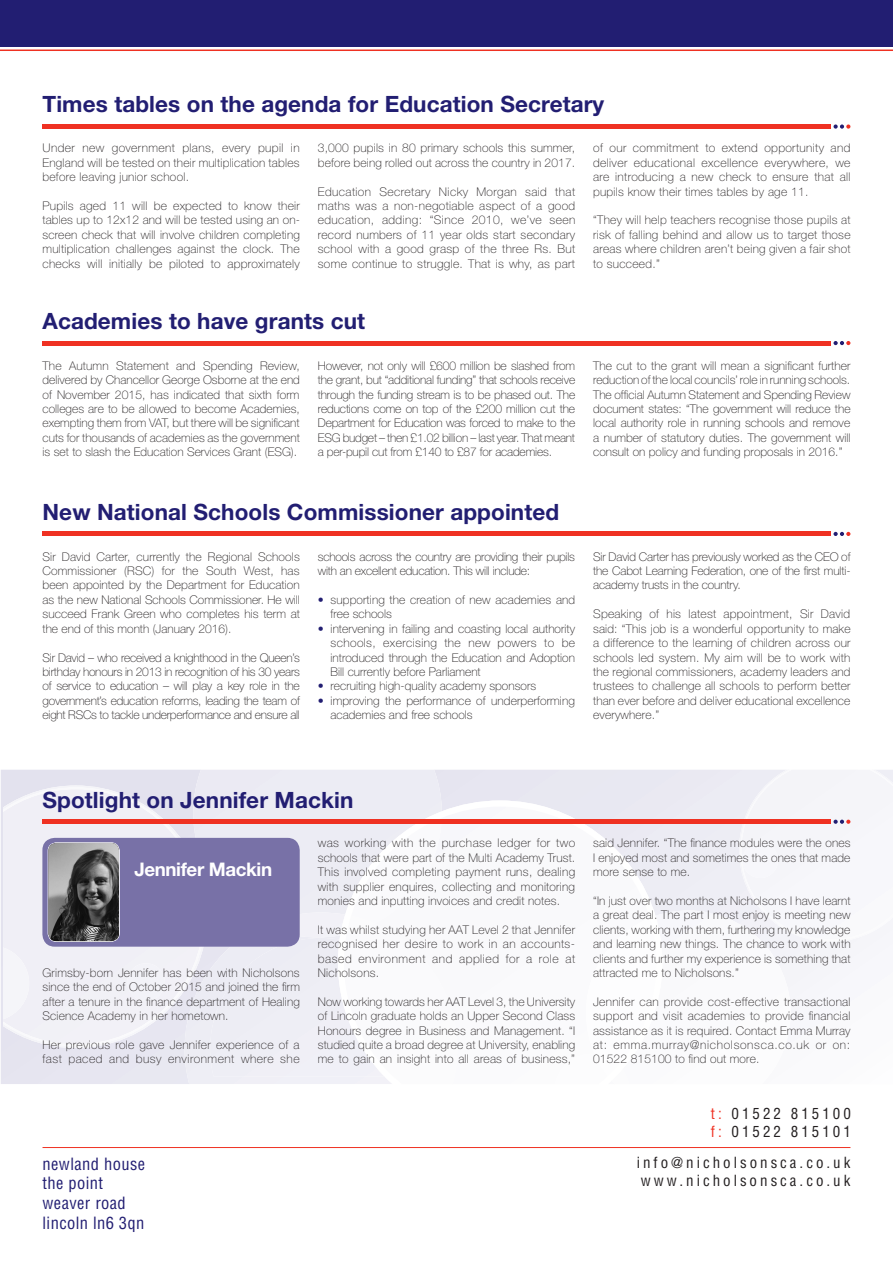
<style>
.page{position:relative;width:893px;height:1263px;background:#fff}
.page>*{position:absolute;margin:0;border:0;box-sizing:border-box;transform-origin:0 0}
.t1{font:700 22.5px "Helvetica Neue";letter-spacing:.005em;color:#221e72}
.t2{font:700 18.75px "Helvetica Neue";letter-spacing:-.02em;color:#fff}
.t3{font:condensed 16.5px "Helvetica";letter-spacing:.025em;color:#221e72}
.t4{font:condensed 15px "Helvetica";letter-spacing:.2em;color:#231f20}
.t5{font:100 12px/14.4px "Helvetica Neue";letter-spacing:.015em;color:#231f20;text-align:justify}
.t6{font:100 12px/14.4px "Helvetica Neue";letter-spacing:-.015em;color:#231f20}
.s1{color:#221e72}
.s2{color:#ef3122}
</style>
<div class="page">
<svg style="left:3px;top:787px;width:40px;height:259px"></svg>
<div style="left:3px;top:947px;width:26px;height:72px;background:#f5f5f9"></div>
<hr style="left:43px;top:1147px;width:807px;height:1px;background:#ef3122">
<div style="left:0;top:0;width:893px;height:47px;background:#221e72"></div>
<hr style="left:0;top:50px;width:893px;height:1px;background:#ef3122">
<div style="left:43px;top:124px;width:807px;height:5px;background:#ef3122"></div>
<hr style="left:43px;top:341px;width:807px;height:4px;background:#ef3122">
<svg style="left:43px;top:770px;width:850px;height:314px"></svg>
<div style="left:42px;top:838px;width:258px;height:109px;background:#7871a7;border-radius:12px"></div>
<div style="left:48px;top:842px;width:72px;height:100px;border:2px solid #fff;border-radius:8px"></div>
<img style="left:48px;top:843px;width:71px;height:98px">
<hr style="left:43px;top:532px;width:807px;height:4px;background:#ef3122">
<p class="t1" style="left:43px;top:90px;width:563px">Times tables on the agenda for Education Secretary</p>
<p class="t5" style="left:43px;top:141px;width:259px">Under new government plans, every pupil in England will be tested on their multiplication tables before leaving junior school.</p>
<p class="t5" style="left:43px;top:199px;width:259px">Pupils aged 11 will be expected to know their tables up to 12x12 and will be tested using an on&shy;screen check that will involve children completing multiplication challenges against the clock. The checks will initially be piloted to approximately</p>
<p class="t5" style="left:318px;top:141px;width:259px">3,000 pupils in 80 primary schools this summer, before being rolled out across the country in 2017.</p>
<p class="t5" style="left:318px;top:184px;width:259px">Education Secretary Nicky Morgan said that maths was a non-negotiable aspect of a good education, adding: “Since 2010, we’ve seen record numbers of 11 year olds start secondary school with a good grasp of the three Rs. But some continue to struggle. That is why, as part</p>
<p class="t1" style="left:43px;top:307px;width:324px">Academies to have grants cut</p>
<p class="t5" style="left:593px;top:141px;width:259px">of our commitment to extend opportunity and deliver educational excellence everywhere, we are introducing a new check to ensure that all pupils know their times tables by age 11.</p>
<p class="t5" style="left:593px;top:213px;width:259px">“They will help teachers recognise those pupils at risk of falling behind and allow us to target those areas where children aren’t being given a fair shot to succeed.”</p>
<p class="t5" style="left:43px;top:358px;width:259px">The Autumn Statement and Spending Review, delivered by Chancellor George Osborne at the end of November 2015, has indicated that sixth form colleges are to be allowed to become Academies, exempting them from VAT, but there will be significant cuts for thousands of academies as the government is set to slash the Education Services Grant (ESG).</p>
<p class="t5" style="left:318px;top:358px;width:259px">However, not only will £600 million be slashed from the grant, but “additional funding” that schools receive through the funding stream is to be phased out. The reductions come on top of the £200 million cut the Department for Education was forced to make to the ESG budget – then £1.02 billion – last year. That meant a per-pupil cut from £140 to £87 for academies.</p>
<p class="t5" style="left:593px;top:358px;width:259px">The cut to the grant will mean a significant further reduction of the local councils’ role in running schools.<br>The official Autumn Statement and Spending Review document states: “The government will reduce the local authority role in running schools and remove a number of statutory duties. The government will consult on policy and funding proposals in 2016.”</p>
<p class="t1" style="left:43px;top:498px;width:518px">New National Schools Commissioner appointed</p>
<p class="t5" style="left:43px;top:549px;width:259px">Sir David Carter, currently the Regional Schools Commissioner (RSC) for the South West, has been appointed by the Department for Education as the new National Schools Commissioner. He will succeed Frank Green who completes his term at the end of this month (January 2016).</p>
<p class="t5" style="left:43px;top:650px;width:259px">Sir David – who received a knighthood in the Queen’s birthday honours in 2013 in recognition of his 30 years of service to education – will play a key role in the government’s education reforms, leading the team of eight RSCs to tackle underperformance and ensure all</p>
<p class="t6" style="left:318px;top:549px;width:259px">schools across the country are providing their pupils with an excellent education. This will include:</p>
<p class="t5" style="left:331px;top:592px;width:246px;text-indent:-13px"><span class="s1">•</span> supporting the creation of new academies and free schools</p>
<p class="t5" style="left:331px;top:621px;width:246px;text-indent:-13px"><span class="s1">•</span> intervening in failing and coasting local authority schools, exercising the new powers to be introduced through the Education and Adoption Bill currently before Parliament</p>
<p class="t5" style="left:318px;top:679px;width:220px"><span class="s1">•</span> recruiting high-quality academy sponsors</p>
<p class="t5" style="left:331px;top:693px;width:246px;text-indent:-13px"><span class="s1">•</span> improving the performance of underperforming academies and free schools</p>
<p class="t5" style="left:593px;top:549px;width:259px">Sir David Carter has previously worked as the CEO of the Cabot Learning Federation, one of the first multi&shy;academy trusts in the country.</p>
<p class="t5" style="left:593px;top:607px;width:259px">Speaking of his latest appointment, Sir David said: “This job is a wonderful opportunity to make a difference to the learning of children across our schools led system. My aim will be to work with the regional commissioners, academy leaders and trustees to challenge all schools to perform better than ever before and deliver educational excellence everywhere.”</p>
<p class="t1" style="left:43px;top:785px;width:312px">Spotlight on Jennifer Mackin</p>
<p class="t2" style="left:134px;top:858px;width:139px">Jennifer Mackin</p>
<p class="t5" style="left:43px;top:965px;width:259px">Grimsby-born Jennifer has been with Nicholsons since the end of October 2015 and joined the firm after a tenure in the finance department of Healing Science Academy in her hometown.</p>
<p class="t5" style="left:43px;top:1037px;width:259px">Her previous role gave Jennifer experience of a fast paced and busy environment where she</p>
<p class="t5" style="left:318px;top:836px;width:259px">was working with the purchase ledger for two schools that were part of the Multi Academy Trust.<br>This involved completing payment runs, dealing with supplier enquires, collecting and monitoring monies and inputting invoices and credit notes.</p>
<p class="t5" style="left:318px;top:922px;width:259px">It was whilst studying her AAT Level 2 that Jennifer recognised her desire to work in an accounts&shy;based environment and applied for a role at Nicholsons.</p>
<p class="t5" style="left:318px;top:994px;width:259px">Now working towards her AAT Level 3, the University of Lincoln graduate holds an Upper Second Class Honours degree in Business and Management. “I studied quite a broad degree at University, enabling me to gain an insight into all areas of business,”</p>
<p class="t3" style="left:43px;top:1153px;width:104px">newland house</p>
<p class="t3" style="left:43px;top:1173px;width:62px">the point</p>
<p class="t3" style="left:43px;top:1193px;width:85px">weaver road</p>
<p class="t3" style="left:43px;top:1213px;width:104px">lincoln ln6 3qn</p>
<p class="t5" style="left:593px;top:836px;width:259px">said Jennifer. “The finance modules were the ones I enjoyed most and sometimes the ones that made more sense to me.</p>
<p class="t5" style="left:593px;top:894px;width:259px">“In just over two months at Nicholsons I have learnt a great deal. The part I most enjoy is meeting new clients, working with them, furthering my knowledge and learning new things. The chance to work with clients and further my experience is something that attracted me to Nicholsons.”</p>
<p class="t5" style="left:593px;top:994px;width:259px">Jennifer can provide cost-effective transactional support and visit academies to provide financial assistance as it is required. Contact Emma Murray at: emma.murray@nicholsonsca.co.uk or on:<br>01522 815100 to find out more.</p>
<p class="t4" style="left:711px;top:1104px;width:141px"><span class="s2">t:</span> 01522 815100</p>
<p class="t4" style="left:711px;top:1122px;width:141px"><span class="s2">f:</span> 01522 815101</p>
<p class="t4" style="left:637px;top:1153px;width:215px">info@nicholsonsca.co.uk</p>
<p class="t4" style="left:641px;top:1171px;width:211px">www.nicholsonsca.co.uk</p>
</div>
